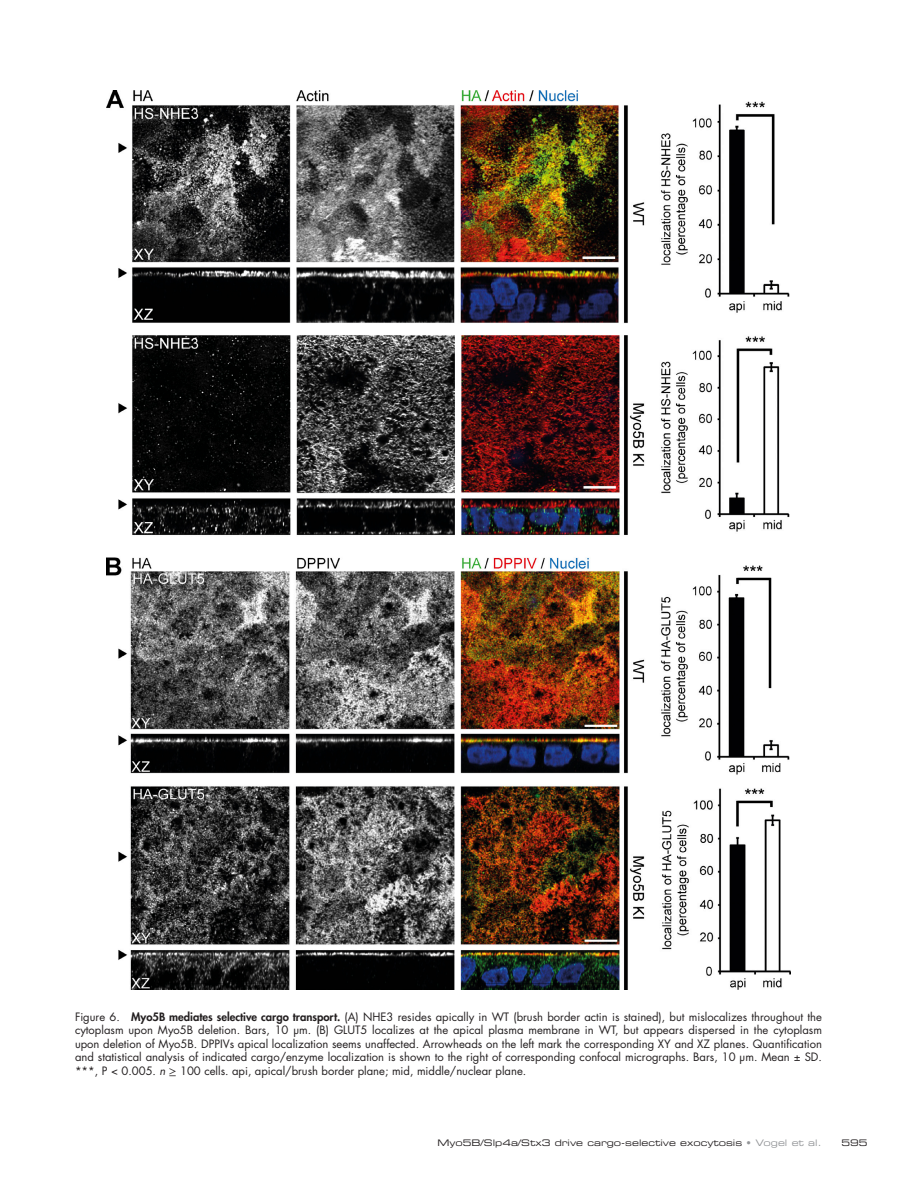
<style>
.page{position:relative;width:918px;height:1188px;background:#fff}
.page>*{position:absolute;margin:0;border:0;box-sizing:border-box;transform-origin:0 0}
.fig_p{font:11.25px/13.5px "Futura Std";color:#231f20;text-align:justify}
.newRFR{font:9px "Eurostile LT Std Ex 2";color:#231f20}
.pageFolio{font:9px "Eurostile LT Std Ex 2";color:#231f20}
.s1{font-weight:800}
.s2{font-style:italic}
.s3{font-family:"STIX General"}
.s4{color:#939598}
</style>
<div class="page">
<img style="left:107px;top:90px;width:683px;height:899px">
<p class="fig_p" style="left:75px;top:1010px;width:749px">Figure 6. <span class="s1">Myo5B mediates selective cargo transport.</span> (A) NHE3 resides apically in WT (brush border actin is stained), but mislocalizes throughout the cytoplasm upon Myo5B deletion. Bars, 10 µm. (B) GLUT5 localizes at the apical plasma membrane in WT, but appears dispersed in the cytoplasm upon deletion of Myo5B. DPPIVs apical localization seems unaffected. Arrowheads on the left mark the corresponding XY and XZ planes. Quantification and statistical analysis of indicated cargo/enzyme localization is shown to the right of corresponding confocal micrographs. Bars, 10 µm. Mean ± SD. ***, P &lt; 0.005. <span class="s2">n</span> <span class="s3">≥</span> 100 cells. api, apical/brush border plane; mid, middle/nuclear plane.</p>
<p class="newRFR" style="left:438px;top:1136px;width:386px">Myo5B/Slp4a/Stx3 drive cargo-selective exocytosis <span class="s4">• Vogel et al.</span></p>
<p class="pageFolio" style="left:842px;top:1136px;width:28px">595</p>
</div>
